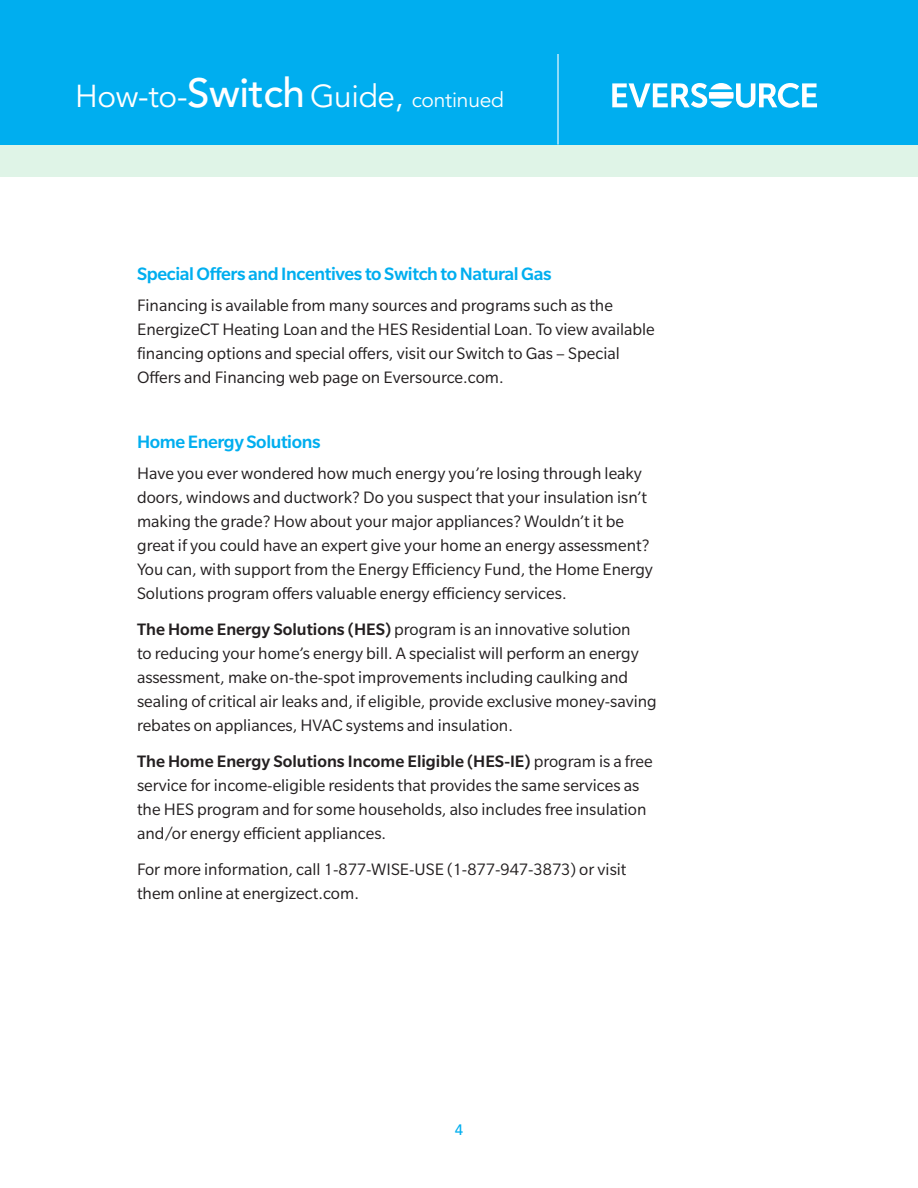
<style>
.page{position:relative;width:918px;height:1188px;background:#fff}
.page>*{position:absolute;margin:0;border:0;box-sizing:border-box;transform-origin:0 0}
.t1{font:31.5px "Avenir";letter-spacing:-.01em;color:#fff}
.t2{font:500 19.5px "Slate Pro";letter-spacing:-.02em;color:#00aeef}
.t3{font:18px/24px "Slate Pro";color:#231f20}
.t4{font:500 15px "Avenir";color:#00aeef}
.s1{font-weight:500;font-size:40.5px}
.s2{font-size:21px}
.s3{font-weight:500}
</style>
<div class="page">
<div style="left:0;top:145px;width:918px;height:31px;background:#dff4e7"></div>
<div style="left:0;top:0;width:918px;height:145px;background:#00aeef"></div>
<svg style="left:612px;top:83px;width:205px;height:25px"></svg>
<hr style="left:557px;top:54px;width:2px;height:91px;background:#fff">
<h1 class="t1" style="left:75px;top:78px;width:431px">How-to-<span class="s1">Switch</span> Guide, <span class="s2">continued</span></h1>
<p class="t2" style="left:137px;top:263px;width:416px">Special Offers and Incentives to Switch to Natural Gas</p>
<p class="t3" style="left:137px;top:293px;width:519px">Financing is available from many sources and programs such as the EnergizeCT Heating Loan and the HES Residential Loan. To view available financing options and special offers, visit our Switch to Gas – Special Offers and Financing web page on Eversource.com.</p>
<p class="t2" style="left:137px;top:431px;width:185px">Home Energy Solutions</p>
<p class="t3" style="left:137px;top:461px;width:517px">Have you ever wondered how much energy you’re losing through leaky doors, windows and ductwork? Do you suspect that your insulation isn’t making the grade? How about your major appliances? Wouldn’t it be great if you could have an expert give your home an energy assessment?<br>You can, with support from the Energy Efficiency Fund, the Home Energy Solutions program offers valuable energy efficiency services.</p>
<p class="t3" style="left:137px;top:617px;width:521px"><span class="s3">The Home Energy Solutions (HES)</span> program is an innovative solution<br>to reducing your home’s energy bill. A specialist will perform an energy assessment, make on-the-spot improvements including caulking and sealing of critical air leaks and, if eligible, provide exclusive money-saving rebates on appliances, HVAC systems and insulation.</p>
<p class="t3" style="left:137px;top:749px;width:517px"><span class="s3">The Home Energy Solutions Income Eligible (HES-IE)</span> program is a free service for income-eligible residents that provides the same services as the HES program and for some households, also includes free insulation and/or energy efficient appliances.</p>
<p class="t3" style="left:137px;top:857px;width:491px">For more information, call 1-877-WISE-USE (1-877-947-3873) or visit them online at energizect.com.</p>
<p class="t4" style="left:455px;top:1121px;width:10px">4</p>
</div>
